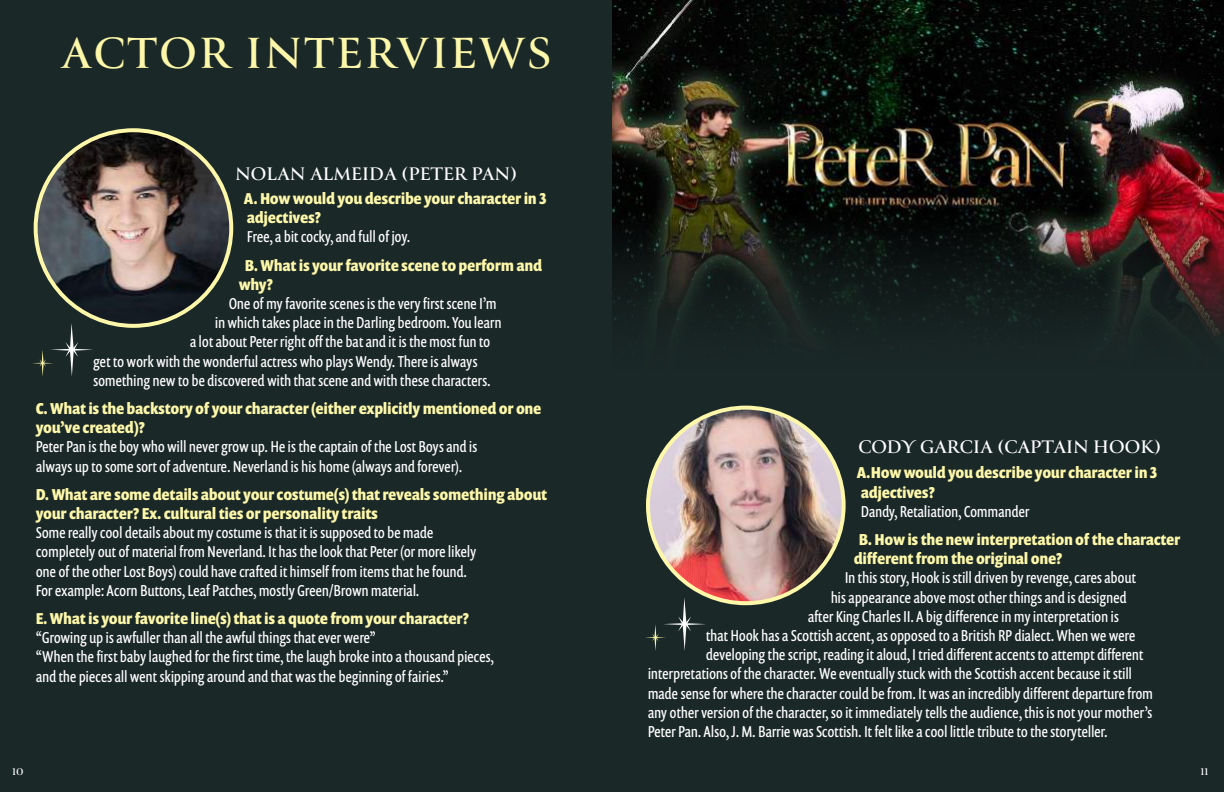
<style>
.page{position:relative;width:1224px;height:792px;background:#fff}
.page>*{position:absolute;margin:0;border:0;box-sizing:border-box;transform-origin:0 0}
.t1{font:700 48px "Canto";letter-spacing:.05em;color:#fdf7aa}
.t2{font:700 20px "Canto";color:#fff}
.t3{font:16px/19.2px "Prenton RP Cond";letter-spacing:.02em;color:#fff}
.t4{font:700 16px/19.2px "Prenton RP Cond";letter-spacing:.02em;color:#fdf7aa}
.t5{font:700 12px "Canto";color:#fff}
</style>
<div class="page">
<div style="left:612px;top:0;width:612px;height:792px;background:#1a2827"></div>
<div style="left:0;top:0;width:612px;height:792px;background:#1a2827"></div>
<svg style="left:646px;top:492px;width:195px;height:102px"></svg>
<img style="left:36px;top:130px;width:193px;height:196px">
<div style="left:34px;top:128px;width:199px;height:200px;border:4px solid #fdf7aa;border-radius:50%"></div>
<svg style="left:32px;top:323px;width:61px;height:53px"></svg>
<img style="left:648px;top:408px;width:196px;height:195px;border-radius:98px">
<div style="left:646px;top:406px;width:200px;height:199px;border:4px solid #fdf7aa;border-radius:50%"></div>
<svg style="left:645px;top:598px;width:61px;height:53px"></svg>
<img style="left:612px;top:0;width:612px;height:210px">
<svg style="left:612px;top:210px;width:612px;height:126px"></svg>
<h1 class="t1" style="left:61px;top:23px;width:492px">ACTOR INTERVIEWS</h1>
<p class="t2" style="left:235px;top:161px;width:284px">NOLAN ALMEIDA (PETER PAN)</p>
<p class="t4" style="left:244px;top:189px;width:304px">A. How would you describe your character in 3 adjectives?</p>
<p class="t3" style="left:247px;top:227px;width:164px">Free, a bit cocky, and full of joy.</p>
<p class="t4" style="left:239px;top:255px;width:304px;text-indent:6px">B. What is your favorite scene to perform and why?</p>
<p class="t3" style="left:229px;top:294px;width:269px">One of my favorite scenes is the very first scene I’m</p>
<p class="t3" style="left:215px;top:313px;width:288px">in which takes place in the Darling bedroom. You learn</p>
<p class="t3" style="left:190px;top:332px;width:301px">a lot about Peter right off the bat and it is the most fun to</p>
<p class="t3" style="left:93px;top:351px;width:385px">get to work with the wonderful actress who plays Wendy. There is always</p>
<p class="t3" style="left:93px;top:371px;width:398px">something new to be discovered with that scene and with these characters.</p>
<p class="t4" style="left:36px;top:399px;width:507px">C. What is the backstory of your character (either explicitly mentioned or one you’ve created)?</p>
<p class="t3" style="left:36px;top:437px;width:443px">Peter Pan is the boy who will never grow up. He is the captain of the Lost Boys and is always up to some sort of adventure. Neverland is his home (always and forever).</p>
<p class="t4" style="left:36px;top:485px;width:512px">D. What are some details about your costume(s) that reveals something about your character? Ex. cultural ties or personality traits</p>
<p class="t3" style="left:36px;top:523px;width:442px">Some really cool details about my costume is that it is supposed to be made completely out of material from Neverland. It has the look that Peter (or more likely one of the other Lost Boys) could have crafted it himself from items that he found.<br>For example: Acorn Buttons, Leaf Patches, mostly Green/Brown material.</p>
<p class="t4" style="left:36px;top:609px;width:434px">E. What is your favorite line(s) that is a quote from your character?</p>
<p class="t3" style="left:36px;top:628px;width:459px">“Growing up is awfuller than all the awful things that ever were”<br>“When the first baby laughed for the first time, the laugh broke into a thousand pieces, and the pieces all went skipping around and that was the beginning of fairies.”</p>
<p class="t2" style="left:858px;top:434px;width:304px">CODY GARCIA (CAPTAIN HOOK)</p>
<p class="t4" style="left:857px;top:463px;width:302px">A.How would you describe your character in 3 adjectives?</p>
<p class="t3" style="left:861px;top:502px;width:170px">Dandy, Retaliation, Commander</p>
<p class="t4" style="left:854px;top:530px;width:328px;text-indent:5px">B. How is the new interpretation of the character different from the original one?</p>
<p class="t3" style="left:845px;top:568px;width:292px">In this story, Hook is still driven by revenge, cares about</p>
<p class="t3" style="left:831px;top:587px;width:297px">his appearance above most other things and is designed</p>
<p class="t3" style="left:808px;top:607px;width:312px">after King Charles II. A big difference in my interpretation is</p>
<p class="t3" style="left:706px;top:626px;width:431px">that Hook has a Scottish accent, as opposed to a British RP dialect. When we were</p>
<p class="t3" style="left:706px;top:645px;width:439px">developing the script, reading it aloud, I tried different accents to attempt different</p>
<p class="t3" style="left:648px;top:664px;width:485px">interpretations of the character. We eventually stuck with the Scottish accent because it still</p>
<p class="t3" style="left:648px;top:683px;width:506px">made sense for where the character could be from. It was an incredibly different departure from</p>
<p class="t3" style="left:648px;top:703px;width:506px">any other version of the character, so it immediately tells the audience, this is not your mother’s</p>
<p class="t3" style="left:648px;top:722px;width:461px">Peter Pan. Also, J. M. Barrie was Scottish. It felt like a cool little tribute to the storyteller.</p>
<p class="t5" style="left:12px;top:764px;width:13px">10</p>
<p class="t5" style="left:1201px;top:764px;width:10px">11</p>
</div>
